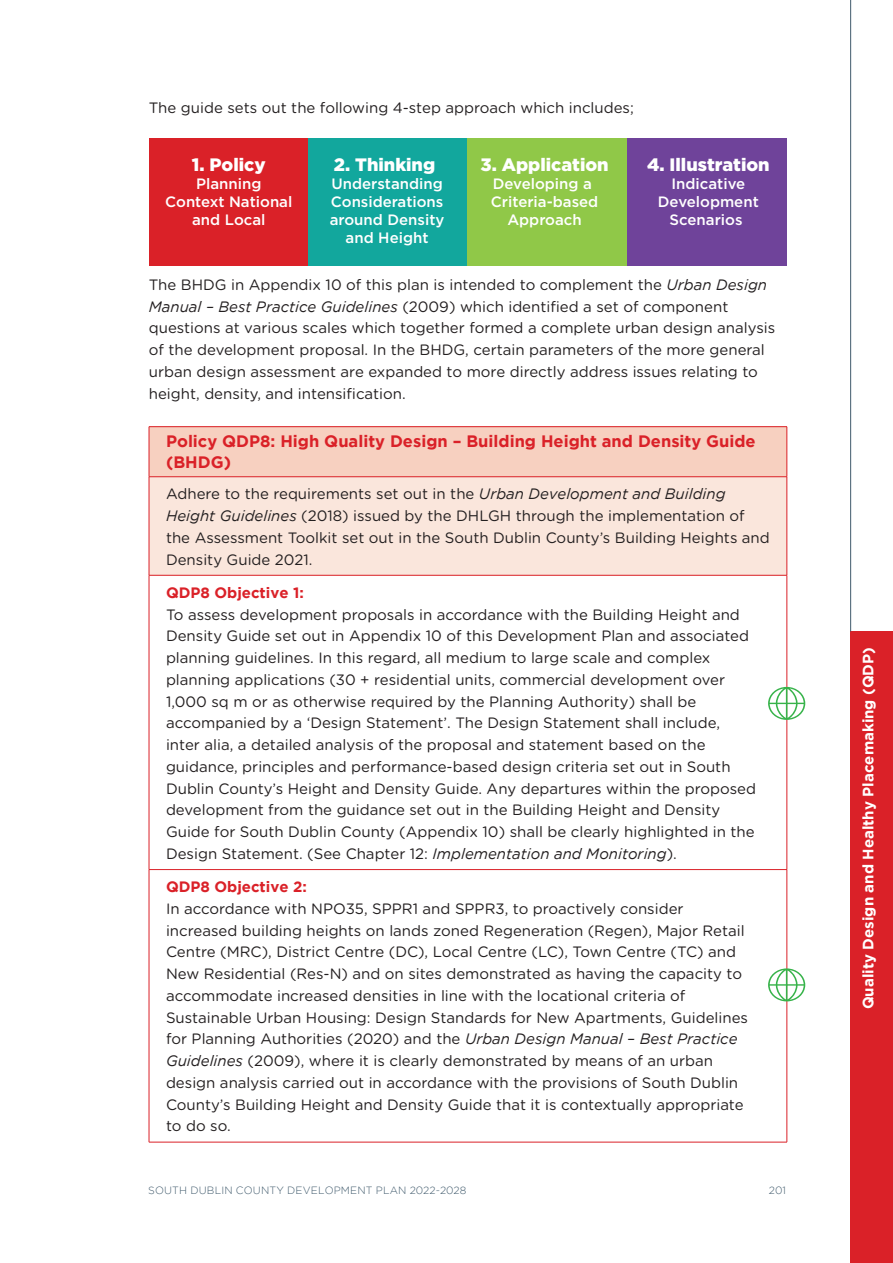
<style>
.page{position:relative;width:893px;height:1263px;background:#fff}
.page>*{position:absolute;margin:0;border:0;box-sizing:border-box;transform-origin:0 0}
.t1{font:900 18px "Gotham";color:#fff}
.t2{font:700 16.5px/21px "Gotham";color:#da2128}
.t3{font:15px/21.8px "Gotham Rounded";color:#231f20}
.t4{font:500 15px/18px "Gotham";color:#fff;text-align:center}
.t5{font:700 15px "Gotham";color:#fff}
.t6{font:700 15px "Gotham";color:#da2128}
.t7{font:300 10.5px "Gotham";letter-spacing:.015em;color:#405a6c}
.s1{font-family:"Gotham";font-style:italic}
</style>
<div class="page">
<div style="left:850px;top:631px;width:43px;height:632px;background:#da2128"></div>
<hr style="left:850px;top:0;width:1px;height:631px;background:#3f596b">
<div style="left:149px;top:138px;width:159px;height:127px;background:#da2128"></div>
<div style="left:308px;top:138px;width:160px;height:127px;background:#12a79d"></div>
<div style="left:468px;top:138px;width:159px;height:127px;background:#90c848"></div>
<div style="left:627px;top:138px;width:160px;height:127px;background:#6f439a"></div>
<div style="left:149px;top:427px;width:638px;height:50px;background:#f7d0c0"></div>
<div style="left:149px;top:477px;width:638px;height:98px;background:#fae6dc"></div>
<hr style="left:149px;top:575px;width:1px;height:294px;background:#da2128">
<hr style="left:787px;top:575px;width:1px;height:294px;background:#da2128">
<hr style="left:149px;top:869px;width:638px;height:1px;background:#da2128">
<hr style="left:149px;top:870px;width:1px;height:272px;background:#da2128">
<hr style="left:787px;top:870px;width:1px;height:272px;background:#da2128">
<hr style="left:149px;top:1142px;width:638px;height:1px;background:#da2128">
<hr style="left:149px;top:426px;width:638px;height:1px;background:#da2128">
<hr style="left:149px;top:427px;width:1px;height:50px;background:#da2128">
<hr style="left:787px;top:427px;width:1px;height:50px;background:#da2128">
<hr style="left:149px;top:476px;width:638px;height:1px;background:#da2128">
<hr style="left:149px;top:477px;width:1px;height:98px;background:#da2128">
<hr style="left:787px;top:477px;width:1px;height:98px;background:#da2128">
<hr style="left:149px;top:575px;width:638px;height:1px;background:#da2128">
<svg style="left:768px;top:687px;width:37px;height:33px"></svg>
<svg style="left:768px;top:968px;width:37px;height:33px"></svg>
<p class="t3" style="left:149px;top:96px;width:487px">The guide sets out the following 4-step approach which includes;</p>
<p class="t1" style="left:192px;top:154px;width:75px">1. Policy</p>
<p class="t4" style="left:165px;top:174px;width:129px">Planning<br>Context National and Local</p>
<p class="t1" style="left:334px;top:154px;width:103px">2. Thinking</p>
<p class="t4" style="left:330px;top:174px;width:116px">Understanding<br>Considerations around Density and Height</p>
<p class="t1" style="left:480px;top:154px;width:130px">3. Application</p>
<p class="t4" style="left:491px;top:174px;width:109px">Developing a<br>Criteria-based<br>Approach</p>
<p class="t1" style="left:647px;top:154px;width:124px">4. Illustration</p>
<p class="t4" style="left:658px;top:174px;width:102px">Indicative<br>Development<br>Scenarios</p>
<p class="t3" style="left:149px;top:273px;width:628px">The BHDG in Appendix 10 of this plan is intended to complement the <span class="s1">Urban Design Manual – Best Practice Guidelines</span> (2009) which identified a set of component questions at various scales which together formed a complete urban design analysis of the development proposal. In the BHDG, certain parameters of the more general urban design assessment are expanded to more directly address issues relating to height, density, and intensification.</p>
<p class="t2" style="left:166px;top:430px;width:591px">Policy QDP8: High Quality Design – Building Height and Density Guide (BHDG)</p>
<p class="t3" style="left:166px;top:482px;width:605px">Adhere to the requirements set out in the <span class="s1">Urban Development and Building Height Guidelines</span> (2018) issued by the DHLGH through the implementation of the Assessment Toolkit set out in the South Dublin County’s Building Heights and Density Guide 2021.</p>
<p class="t6" style="left:166px;top:584px;width:139px">QDP8 Objective 1:</p>
<p class="t3" style="left:166px;top:603px;width:591px">To assess development proposals in accordance with the Building Height and Density Guide set out in Appendix 10 of this Development Plan and associated planning guidelines. In this regard, all medium to large scale and complex planning applications (30 + residential units, commercial development over 1,000 sq m or as otherwise required by the Planning Authority) shall be accompanied by a ‘Design Statement’. The Design Statement shall include, inter alia, a detailed analysis of the proposal and statement based on the guidance, principles and performance-based design criteria set out in South Dublin County’s Height and Density Guide. Any departures within the proposed development from the guidance set out in the Building Height and Density Guide for South Dublin County (Appendix 10) shall be clearly highlighted in the Design Statement. (See Chapter 12: <span class="s1">Implementation and Monitoring</span>).</p>
<p class="t6" style="left:166px;top:878px;width:142px">QDP8 Objective 2:</p>
<p class="t3" style="left:166px;top:897px;width:584px">In accordance with NPO35, SPPR1 and SPPR3, to proactively consider increased building heights on lands zoned Regeneration (Regen), Major Retail Centre (MRC), District Centre (DC), Local Centre (LC), Town Centre (TC) and New Residential (Res-N) and on sites demonstrated as having the capacity to accommodate increased densities in line with the locational criteria of Sustainable Urban Housing: Design Standards for New Apartments, Guidelines for Planning Authorities (2020) and the <span class="s1">Urban Design Manual – Best Practice Guidelines</span> (2009), where it is clearly demonstrated by means of an urban design analysis carried out in accordance with the provisions of South Dublin County’s Building Height and Density Guide that it is contextually appropriate to do so.</p>
<p class="t7" style="left:148px;top:1185px;width:320px">SOUTH DUBLIN COUNTY DEVELOPMENT PLAN 2022-2028</p>
<p class="t7" style="left:769px;top:1185px;width:19px">201</p>
<p class="t5" style="left:859px;top:1009px;width:364px;rotate:-90deg">Quality Design and Healthy Placemaking (QDP)</p>
</div>
